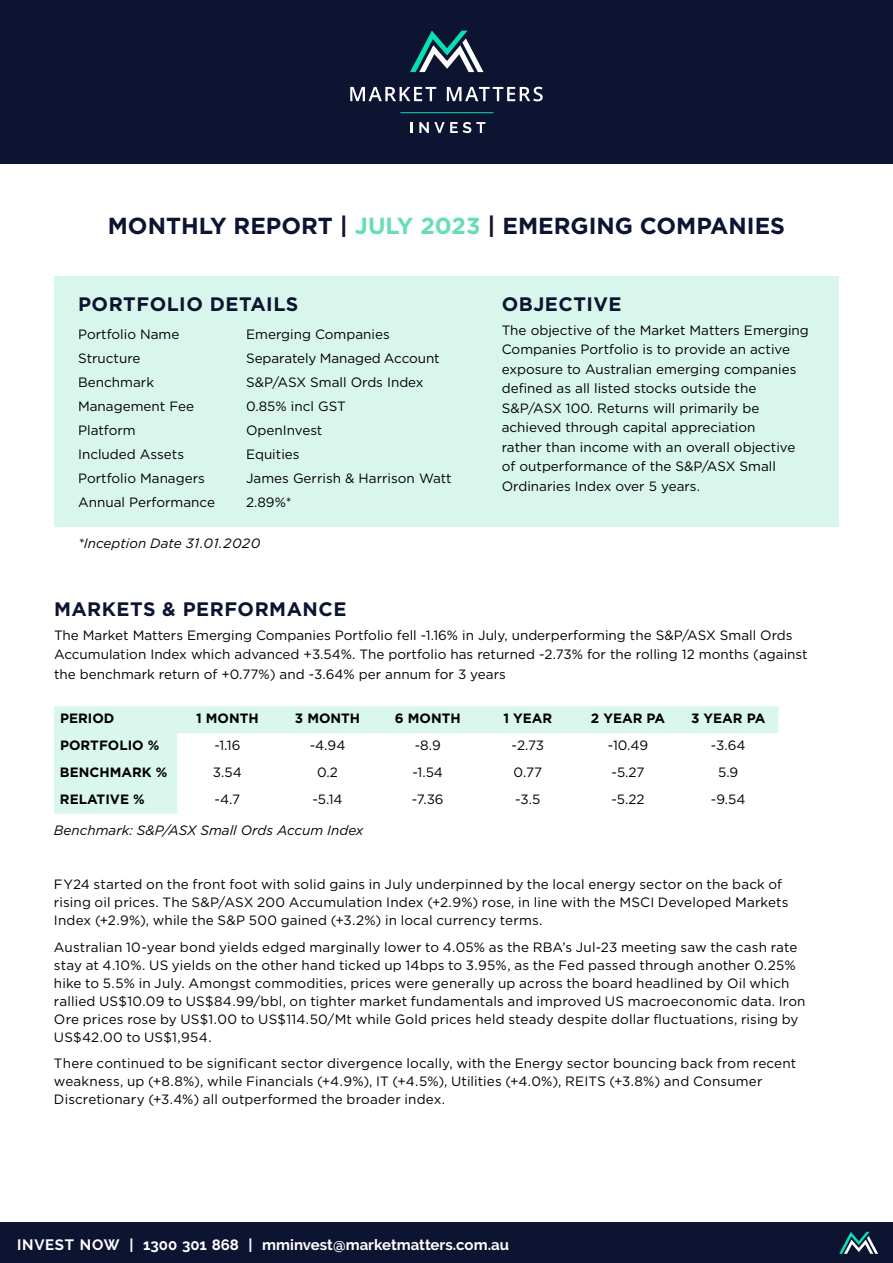
<style>
.page{position:relative;width:893px;height:1263px;background:#fff}
.page>*{position:absolute;margin:0;border:0;box-sizing:border-box;transform-origin:0 0}
.t1{font:700 23.25px "Gotham";color:#0d1431}
.t2{font:700 19.5px "Gotham";letter-spacing:.025em;color:#0d1431}
.t3{font:700 15px "Raleway";color:#fff}
.t4{font:13.5px/19.5px "Gotham";color:#000}
.t5{font:700 13.5px "Gotham";color:#000}
.t6{font:italic 13.5px "Gotham";color:#000}
.s1{color:#66ddb7}
</style>
<div class="page">
<div style="left:0;top:0;width:893px;height:164px;background:#0d1431"></div>
<div style="left:0;top:1222px;width:893px;height:41px;background:#0d1431"></div>
<svg style="left:410px;top:31px;width:73px;height:41px"></svg>
<svg style="left:350px;top:87px;width:86px;height:14px"></svg>
<svg style="left:447px;top:87px;width:96px;height:14px"></svg>
<svg style="left:411px;top:122px;width:2px;height:11px"></svg>
<svg style="left:419px;top:122px;width:66px;height:11px"></svg>
<hr style="left:400px;top:112px;width:94px;height:1px;background:#08e0b5">
<svg style="left:839px;top:1232px;width:39px;height:22px"></svg>
<div style="left:54px;top:276px;width:785px;height:250px;background:#d9f6ed"></div>
<svg style="left:54px;top:706px;width:724px;height:107px"></svg>
<h1 class="t1" style="left:108px;top:211px;width:679px">MONTHLY REPORT | <span class="s1">JULY 2023</span> | EMERGING COMPANIES</h1>
<h2 class="t2" style="left:78px;top:291px;width:222px">PORTFOLIO DETAILS</h2>
<p class="t4" style="left:78px;top:324px;width:103px">Portfolio Name</p>
<p class="t4" style="left:246px;top:324px;width:145px">Emerging Companies</p>
<p class="t4" style="left:78px;top:348px;width:64px">Structure</p>
<p class="t4" style="left:246px;top:348px;width:195px">Separately Managed Account</p>
<p class="t4" style="left:78px;top:372px;width:77px">Benchmark</p>
<p class="t4" style="left:246px;top:372px;width:179px">S&amp;P/ASX Small Ords Index</p>
<p class="t4" style="left:78px;top:396px;width:117px">Management Fee</p>
<p class="t4" style="left:246px;top:396px;width:101px">0.85% incl GST</p>
<p class="t4" style="left:78px;top:420px;width:59px">Platform</p>
<p class="t4" style="left:246px;top:420px;width:78px">OpenInvest</p>
<p class="t4" style="left:78px;top:444px;width:107px">Included Assets</p>
<p class="t4" style="left:246px;top:444px;width:55px">Equities</p>
<p class="t4" style="left:78px;top:468px;width:128px">Portfolio Managers</p>
<p class="t4" style="left:246px;top:468px;width:207px">James Gerrish &amp; Harrison Watt</p>
<p class="t4" style="left:78px;top:492px;width:138px">Annual Performance</p>
<p class="t4" style="left:246px;top:492px;width:47px">2.89%*</p>
<p class="t6" style="left:78px;top:535px;width:184px">*Inception Date 31.01.2020</p>
<h2 class="t2" style="left:502px;top:291px;width:121px">OBJECTIVE</h2>
<p class="t4" style="left:502px;top:320px;width:309px">The objective of the Market Matters Emerging Companies Portfolio is to provide an active exposure to Australian emerging companies defined as all listed stocks outside the S&amp;P/ASX 100. Returns will primarily be achieved through capital appreciation<br>rather than income with an overall objective of outperformance of the S&amp;P/ASX Small Ordinaries Index over 5 years.</p>
<h2 class="t2" style="left:54px;top:596px;width:294px">MARKETS &amp; PERFORMANCE</h2>
<p class="t4" style="left:54px;top:625px;width:755px">The Market Matters Emerging Companies Portfolio fell -1.16% in July, underperforming the S&amp;P/ASX Small Ords<br>Accumulation Index which advanced +3.54%. The portfolio has returned -2.73% for the rolling 12 months (against the benchmark return of +0.77%) and -3.64% per annum for 3 years</p>
<p class="t5" style="left:60px;top:709px;width:56px">PERIOD</p>
<p class="t5" style="left:196px;top:709px;width:64px">1 MONTH</p>
<p class="t5" style="left:295px;top:709px;width:67px">3 MONTH</p>
<p class="t5" style="left:395px;top:709px;width:67px">6 MONTH</p>
<p class="t5" style="left:503px;top:709px;width:50px">1 YEAR</p>
<p class="t5" style="left:591px;top:709px;width:76px">2 YEAR PA</p>
<p class="t5" style="left:691px;top:709px;width:76px">3 YEAR PA</p>
<p class="t5" style="left:60px;top:736px;width:101px">PORTFOLIO %</p>
<p class="t4" style="left:214px;top:735px;width:28px">-1.16</p>
<p class="t4" style="left:310px;top:735px;width:37px">-4.94</p>
<p class="t4" style="left:415px;top:735px;width:28px">-8.9</p>
<p class="t4" style="left:512px;top:735px;width:34px">-2.73</p>
<p class="t4" style="left:608px;top:735px;width:42px">-10.49</p>
<p class="t4" style="left:711px;top:735px;width:36px">-3.64</p>
<p class="t5" style="left:60px;top:763px;width:109px">BENCHMARK %</p>
<p class="t4" style="left:213px;top:762px;width:30px">3.54</p>
<p class="t4" style="left:317px;top:762px;width:22px">0.2</p>
<p class="t4" style="left:412px;top:762px;width:32px">-1.54</p>
<p class="t4" style="left:514px;top:762px;width:30px">0.77</p>
<p class="t4" style="left:611px;top:762px;width:35px">-5.27</p>
<p class="t4" style="left:718px;top:762px;width:22px">5.9</p>
<p class="t5" style="left:60px;top:790px;width:86px">RELATIVE %</p>
<p class="t4" style="left:215px;top:789px;width:27px">-4.7</p>
<p class="t4" style="left:312px;top:789px;width:32px">-5.14</p>
<p class="t4" style="left:412px;top:789px;width:33px">-7.36</p>
<p class="t4" style="left:515px;top:789px;width:27px">-3.5</p>
<p class="t4" style="left:611px;top:789px;width:35px">-5.22</p>
<p class="t4" style="left:711px;top:789px;width:36px">-9.54</p>
<p class="t6" style="left:54px;top:822px;width:311px">Benchmark: S&amp;P/ASX Small Ords Accum Index</p>
<p class="t4" style="left:54px;top:875px;width:736px;line-height:18px">FY24 started on the front foot with solid gains in July underpinned by the local energy sector on the back of rising oil prices. The S&amp;P/ASX 200 Accumulation Index (+2.9%) rose, in line with the MSCI Developed Markets<br>Index (+2.9%), while the S&amp;P 500 gained (+3.2%) in local currency terms.</p>
<p class="t4" style="left:54px;top:937px;width:753px;line-height:18px">Australian 10-year bond yields edged marginally lower to 4.05% as the RBA’s Jul-23 meeting saw the cash rate stay at 4.10%. US yields on the other hand ticked up 14bps to 3.95%, as the Fed passed through another 0.25% hike to 5.5% in July. Amongst commodities, prices were generally up across the board headlined by Oil which rallied US$10.09 to US$84.99/bbl, on tighter market fundamentals and improved US macroeconomic data. Iron Ore prices rose by US$1.00 to US$114.50/Mt while Gold prices held steady despite dollar fluctuations, rising by US$42.00 to US$1,954.</p>
<p class="t4" style="left:54px;top:1054px;width:744px;line-height:18px">There continued to be significant sector divergence locally, with the Energy sector bouncing back from recent weakness, up (+8.8%), while Financials (+4.9%), IT (+4.5%), Utilities (+4.0%), REITS (+3.8%) and Consumer<br>Discretionary (+3.4%) all outperformed the broader index.</p>
<p class="t3" style="left:17px;top:1236px;width:493px">INVEST NOW | 1300 301 868 | mminvest@marketmatters.com.au</p>
</div>
